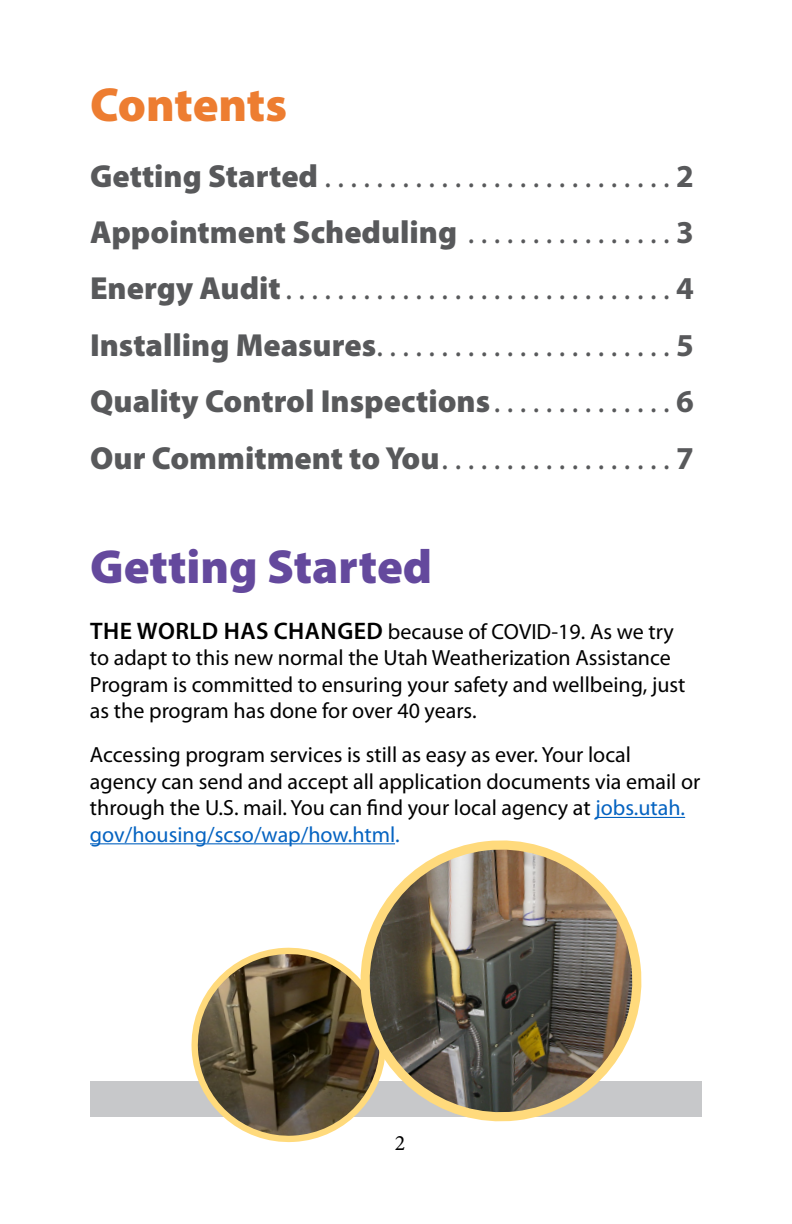
<style>
.page{position:relative;width:792px;height:1224px;background:#fff}
.page>*{position:absolute;margin:0;border:0;box-sizing:border-box;transform-origin:0 0}
.t1{font:900 48px "Myriad Pro";color:#64499d}
.t2{font:900 48px "Myriad Pro";letter-spacing:-.005em;color:#ed7d31}
.t3{font:32px/56.4px "Myriad Pro";color:#58595b;text-align:justify}
.t4{font:22px/26.4px "Myriad Pro";color:#000}
.t5{font:22px "Minion Pro";color:#000}
.s1{font-weight:900}
.s2{font-weight:700}
.s3{font-weight:600;font-size:24px}
.s4{color:#0563c1}
</style>
<div class="page">
<div style="left:90px;top:1081px;width:612px;height:36px;background:#c7c8ca"></div>
<hr style="left:595px;top:817px;width:90px;height:1px;background:#0563c1">
<hr style="left:90px;top:843px;width:305px;height:1px;background:#0563c1">
<svg style="left:192px;top:948px;width:166px;height:195px"></svg>
<img style="left:358px;top:840px;width:284px;height:282px">
<h1 class="t2" style="left:90px;top:73px;width:198px">Contents</h1>
<p class="t3" style="left:90px;top:148px;width:605px"><span class="s1">Getting Started</span>...........................<span class="s2">2<br></span><span class="s1">Appointment Scheduling</span> . . . . . . . . . . . . . . . . <span class="s2">3<br></span><span class="s1">Energy Audit</span>..............................<span class="s2">4<br></span><span class="s1">Installing Measures</span>.......................<span class="s2">5<br></span><span class="s1">Quality Control Inspections</span>. . . . . . . . . . . . . . <span class="s2">6<br></span><span class="s1">Our Commitment to You</span>..................<span class="s2">7</span></p>
<h1 class="t1" style="left:90px;top:535px;width:344px">Getting Started</h1>
<p class="t4" style="left:90px;top:619px;width:597px"><span class="s3">THE WORLD HAS CHANGED</span> because of COVID-19. As we try to adapt to this new normal the Utah Weatherization Assistance Program is committed to ensuring your safety and wellbeing, just as the program has done for over 40 years.</p>
<p class="t4" style="left:90px;top:742px;width:612px">Accessing program services is still as easy as ever. Your local agency can send and accept all application documents via email or through the U.S. mail. You can find your local agency at <span class="s4">jobs.utah. gov/housing/scso/wap/how.html.</span></p>
<p class="t5" style="left:395px;top:1128px;width:12px">2</p>
</div>
